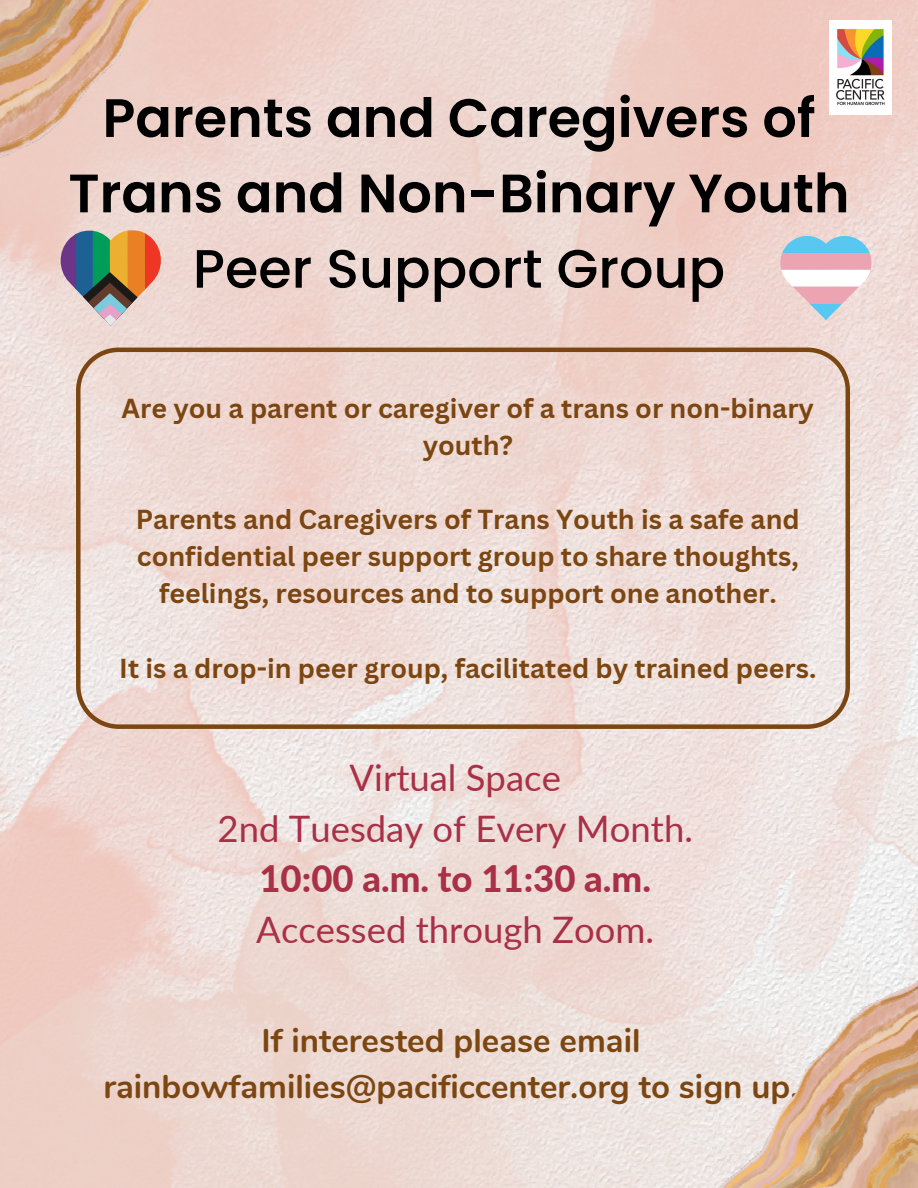
<style>
.page{position:relative;width:918px;height:1188px;background:#fff}
.page>*{position:absolute;margin:0;border:0;box-sizing:border-box;transform-origin:0 0}
.t1{font:600 54px/75.3px "Poppins";color:#000;text-align:center}
.t2{font:36.45px "Lato";color:#a83047}
.t3{font:800 36.45px "Lato";color:#a83047}
.t4{font:700 33px/46.2px "Nunito";color:#7b4611;text-align:center}
.t5{font:700 26.7px/37.2px "Canva Sans";color:#7b4611;text-align:center}
.s1{font-weight:500}
</style>
<div class="page">
<img style="left:0;top:0;width:918px;height:1188px">
<img style="left:0;top:0;width:491px;height:231px">
<img style="left:517px;top:934px;width:401px;height:254px">
<svg style="left:780px;top:236px;width:92px;height:84px"></svg>
<svg style="left:76px;top:348px;width:774px;height:381px;background:#ead7d0"></svg>
<svg style="left:61px;top:230px;width:100px;height:96px;background:#a59280"></svg>
<img style="left:830px;top:21px;width:62px;height:93px">
<p class="t1" style="left:68px;top:80px;width:783px">Parents and Caregivers of<br>Trans and Non-Binary Youth<br><span class="s1">Peer Support Group</span></p>
<p class="t5" style="left:122px;top:389px;width:694px">Are you a parent or caregiver of a trans or non-binary youth?</p>
<p class="t5" style="left:136px;top:500px;width:665px">Parents and Caregivers of Trans Youth is a safe and confidential peer support group to share thoughts, feelings, resources and to support one another.</p>
<p class="t5" style="left:119px;top:649px;width:699px">It is a drop-in peer group, facilitated by trained peers.</p>
<p class="t2" style="left:350px;top:755px;width:213px">Virtual Space</p>
<p class="t2" style="left:218px;top:806px;width:477px">2nd Tuesday of Every Month.</p>
<p class="t3" style="left:259px;top:856px;width:393px">10:00 a.m. to 11:30 a.m.</p>
<p class="t2" style="left:256px;top:907px;width:399px">Accessed through Zoom.</p>
<p class="t4" style="left:103px;top:1018px;width:697px">If interested please email rainbowfamilies@pacificcenter.org to sign up.</p>
</div>
